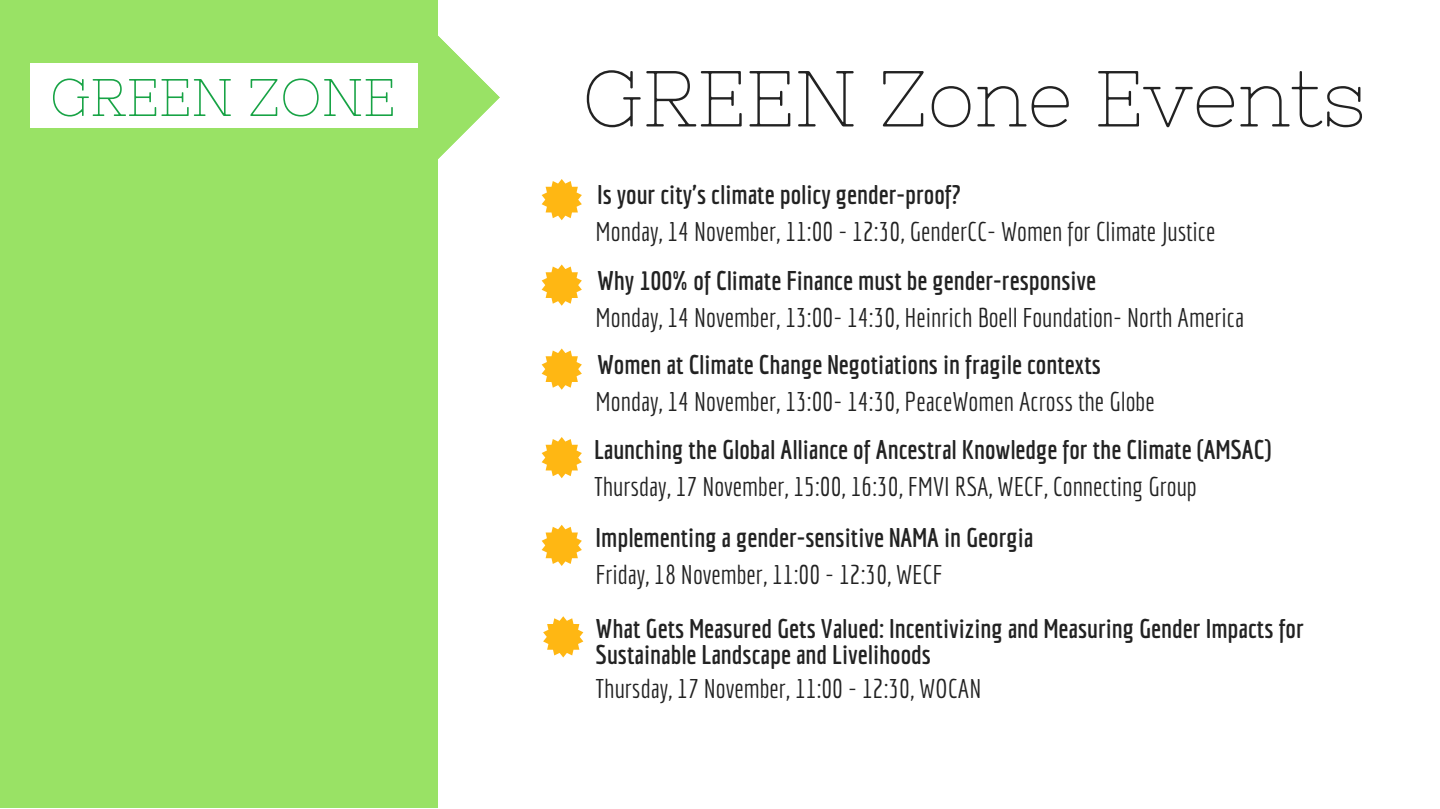
<style>
.page{position:relative;width:1440px;height:809px;background:#fff}
.page>*{position:absolute;margin:0;border:0;box-sizing:border-box;transform-origin:0 0}
.t1{font:79.2px "Nixie One";color:#222}
.t2{font:52.8px "Nixie One";color:#17a345}
.t3{font:700 26.4px/26.2px "Economica";color:#222}
.t4{font:26.4px "Economica";color:#222}
</style>
<div class="page">
<div style="left:0;top:0;width:438px;height:808px;background:#99e265"></div>
<svg style="left:292px;top:35px;width:208px;height:124px"></svg>
<div style="left:30px;top:64px;width:387px;height:64px;background:#fff"></div>
<svg style="left:542px;top:525px;width:40px;height:41px"></svg>
<svg style="left:543px;top:616px;width:40px;height:42px"></svg>
<svg style="left:542px;top:179px;width:40px;height:41px"></svg>
<svg style="left:542px;top:437px;width:40px;height:41px"></svg>
<svg style="left:542px;top:264px;width:40px;height:42px"></svg>
<svg style="left:542px;top:348px;width:40px;height:42px"></svg>
<h2 class="t2" style="left:50px;top:67px;width:347px">GREEN ZONE</h2>
<h1 class="t1" style="left:582px;top:53px;width:786px">GREEN Zone Events</h1>
<p class="t3" style="left:597px;top:181px;width:365px">Is your city's climate policy gender-proof?</p>
<p class="t4" style="left:596px;top:216px;width:622px">Monday, 14 November, 11:00 - 12:30, GenderCC- Women for Climate Justice</p>
<p class="t3" style="left:597px;top:267px;width:501px">Why 100% of Climate Finance must be gender-responsive</p>
<p class="t4" style="left:596px;top:302px;width:650px">Monday, 14 November, 13:00- 14:30, Heinrich Boell Foundation- North America</p>
<p class="t3" style="left:597px;top:351px;width:506px">Women at Climate Change Negotiations in fragile contexts</p>
<p class="t4" style="left:596px;top:386px;width:561px">Monday, 14 November, 13:00- 14:30, PeaceWomen Across the Globe</p>
<p class="t3" style="left:594px;top:436px;width:679px">Launching the Global Alliance of Ancestral Knowledge for the Climate (AMSAC)</p>
<p class="t4" style="left:594px;top:471px;width:605px">Thursday, 17 November, 15:00, 16:30, FMVI RSA, WECF, Connecting Group</p>
<p class="t3" style="left:596px;top:524px;width:440px">Implementing a gender-sensitive NAMA in Georgia</p>
<p class="t4" style="left:596px;top:559px;width:348px">Friday, 18 November, 11:00 - 12:30, WECF</p>
<p class="t3" style="left:596px;top:615px;width:710px">What Gets Measured Gets Valued: Incentivizing and Measuring Gender Impacts for<br>Sustainable Landscape and Livelihoods</p>
<p class="t4" style="left:596px;top:673px;width:387px">Thursday, 17 November, 11:00 - 12:30, WOCAN</p>
</div>
